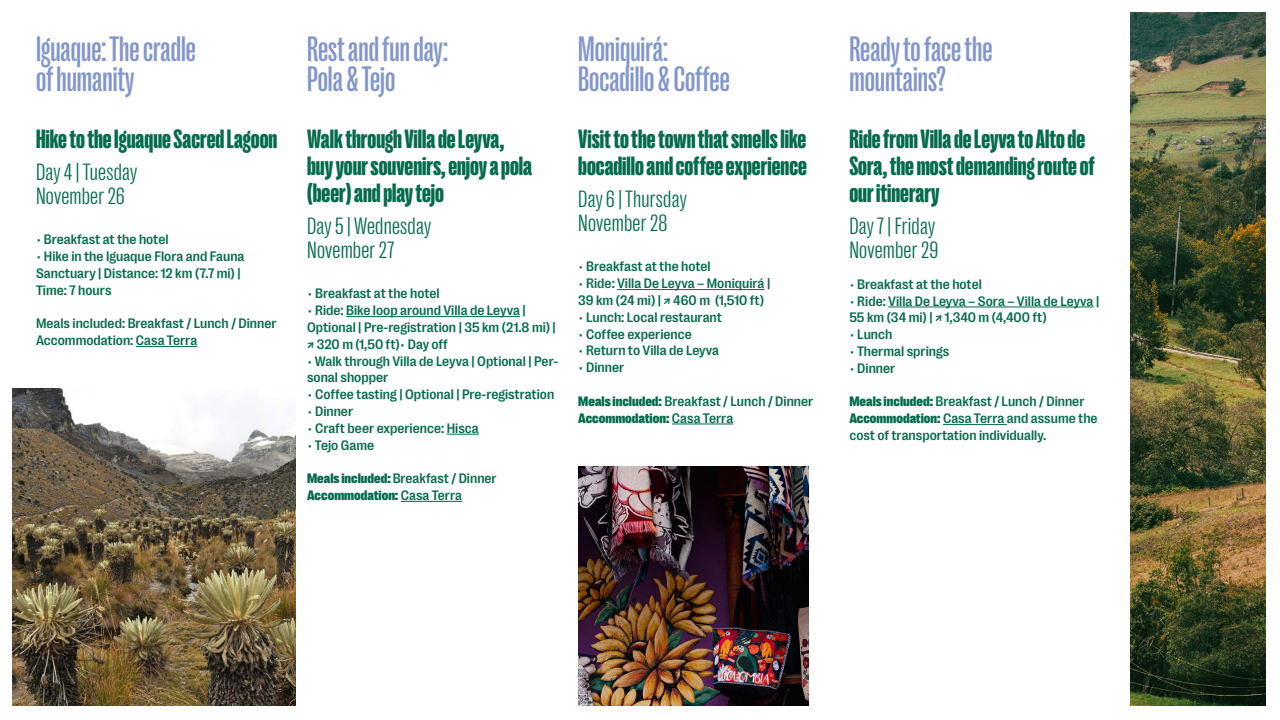
<style>
.page{position:relative;width:1280px;height:720px;background:#fff}
.page>*{position:absolute;margin:0;border:0;box-sizing:border-box;transform-origin:0 0}
.t1{font:500 36px/30px "Right Grotesk Tight";color:#8296cc}
.t2{font:900 27px/27px "Right Grotesk Tight";color:#056b4d}
.t3{font:300 condensed 24px/24px "Right Grotesk";letter-spacing:.01em;color:#056b4d}
.t4{font:500 14px/16.8px "Right Grotesk";color:#056b4d}
.t5{font:900 14px "Right Grotesk Compact";color:#056b4d}
.s1{font-family:"Right Grotesk Compact";font-weight:900}
.s2{font-family:"Right Grotesk";font-weight:500}
</style>
<div class="page">
<img style="left:1130px;top:12px;width:136px;height:694px">
<hr style="left:136px;top:346px;width:61px;height:1px;background:#056b4d">
<hr style="left:346px;top:316px;width:174px;height:1px;background:#056b4d">
<hr style="left:447px;top:434px;width:32px;height:1px;background:#056b4d">
<hr style="left:401px;top:501px;width:61px;height:1px;background:#056b4d">
<hr style="left:617px;top:289px;width:148px;height:1px;background:#056b4d">
<hr style="left:672px;top:424px;width:61px;height:1px;background:#056b4d">
<hr style="left:888px;top:307px;width:206px;height:1px;background:#056b4d">
<hr style="left:943px;top:424px;width:64px;height:1px;background:#056b4d">
<img style="left:578px;top:466px;width:231px;height:240px">
<img style="left:12px;top:388px;width:283px;height:318px">
<h1 class="t1" style="left:36px;top:33px;width:161px">Iguaque: The cradle of humanity</h1>
<h2 class="t2" style="left:36px;top:125px;width:243px">Hike to the Iguaque Sacred Lagoon</h2>
<h3 class="t3" style="left:36px;top:160px;width:103px">Day 4 | Tuesday<br>November 26</h3>
<p class="t4" style="left:36px;top:231px;width:134px">• Breakfast at the hotel</p>
<p class="t4" style="left:36px;top:248px;width:210px">• Hike in the Iguaque Flora and Fauna<br>Sanctuary | Distance: 12 km (7.7 mi) |<br>Time: 7 hours</p>
<p class="t4" style="left:36px;top:315px;width:242px">Meals included: Breakfast / Lunch / Dinner<br>Accommodation: Casa Terra</p>
<h1 class="t1" style="left:307px;top:33px;width:142px">Rest and fun day:<br>Pola &amp; Tejo</h1>
<h2 class="t2" style="left:307px;top:125px;width:227px">Walk through Villa de Leyva, buy your souvenirs, enjoy a pola (beer) and play tejo</h2>
<h3 class="t3" style="left:307px;top:214px;width:126px">Day 5 | Wednesday<br>November 27</h3>
<p class="t4" style="left:307px;top:285px;width:134px">• Breakfast at the hotel</p>
<p class="t4" style="left:307px;top:302px;width:250px">• Ride: Bike loop around Villa de Leyva |<br>Optional | Pre-registration | 35 km (21.8 mi) | ↗ 320 m (1,50 ft)• Day off</p>
<p class="t4" style="left:307px;top:352px;width:253px">• Walk through Villa de Leyva | Optional | Per&shy;sonal shopper</p>
<p class="t4" style="left:307px;top:386px;width:249px">• Coffee tasting | Optional | Pre-registration</p>
<p class="t4" style="left:307px;top:403px;width:48px">• Dinner</p>
<p class="t4" style="left:307px;top:420px;width:173px">• Craft beer experience: Hisca</p>
<p class="t4" style="left:307px;top:436px;width:69px">• Tejo Game</p>
<p class="t4" style="left:307px;top:470px;width:191px"><span class="s1">Meals included:</span> Breakfast / Dinner</p>
<p class="t5" style="left:307px;top:488px;width:157px">Accommodation: <span class="s2">Casa Terra</span></p>
<h1 class="t1" style="left:578px;top:33px;width:153px">Moniquirá:<br>Bocadillo &amp; Coffee</h1>
<h2 class="t2" style="left:578px;top:125px;width:230px">Visit to the town that smells like bocadillo and coffee experience</h2>
<h3 class="t3" style="left:578px;top:187px;width:110px">Day 6 | Thursday<br>November 28</h3>
<p class="t4" style="left:578px;top:258px;width:134px">• Breakfast at the hotel</p>
<p class="t4" style="left:578px;top:275px;width:194px">• Ride: Villa De Leyva – Moniquirá |<br>39 km (24 mi) | ↗ 460 m (1,510 ft)</p>
<p class="t4" style="left:578px;top:309px;width:145px">• Lunch: Local restaurant</p>
<p class="t4" style="left:578px;top:325px;width:115px">• Coffee experience</p>
<p class="t4" style="left:578px;top:342px;width:142px">• Return to Villa de Leyva</p>
<p class="t4" style="left:578px;top:359px;width:48px">• Dinner</p>
<p class="t4" style="left:578px;top:393px;width:237px"><span class="s1">Meals included:</span> Breakfast / Lunch / Dinner</p>
<p class="t5" style="left:578px;top:410px;width:157px">Accommodation: <span class="s2">Casa Terra</span></p>
<h1 class="t1" style="left:849px;top:33px;width:145px">Ready to face the mountains?</h1>
<h2 class="t2" style="left:849px;top:125px;width:247px">Ride from Villa de Leyva to Alto de<br>Sora, the most demanding route of our itinerary</h2>
<h3 class="t3" style="left:849px;top:214px;width:90px">Day 7 | Friday<br>November 29</h3>
<p class="t4" style="left:849px;top:276px;width:134px">• Breakfast at the hotel</p>
<p class="t4" style="left:849px;top:292px;width:251px">• Ride: Villa De Leyva – Sora – Villa de Leyva |<br>55 km (34 mi) | ↗ 1,340 m (4,400 ft)</p>
<p class="t4" style="left:849px;top:326px;width:45px">• Lunch</p>
<p class="t4" style="left:849px;top:343px;width:101px">• Thermal springs</p>
<p class="t4" style="left:849px;top:360px;width:48px">• Dinner</p>
<p class="t4" style="left:849px;top:393px;width:250px"><span class="s1">Meals included:</span> Breakfast / Lunch / Dinner<br><span class="s1">Accommodation:</span> Casa Terra and assume the cost of transportation individually.</p>
</div>
